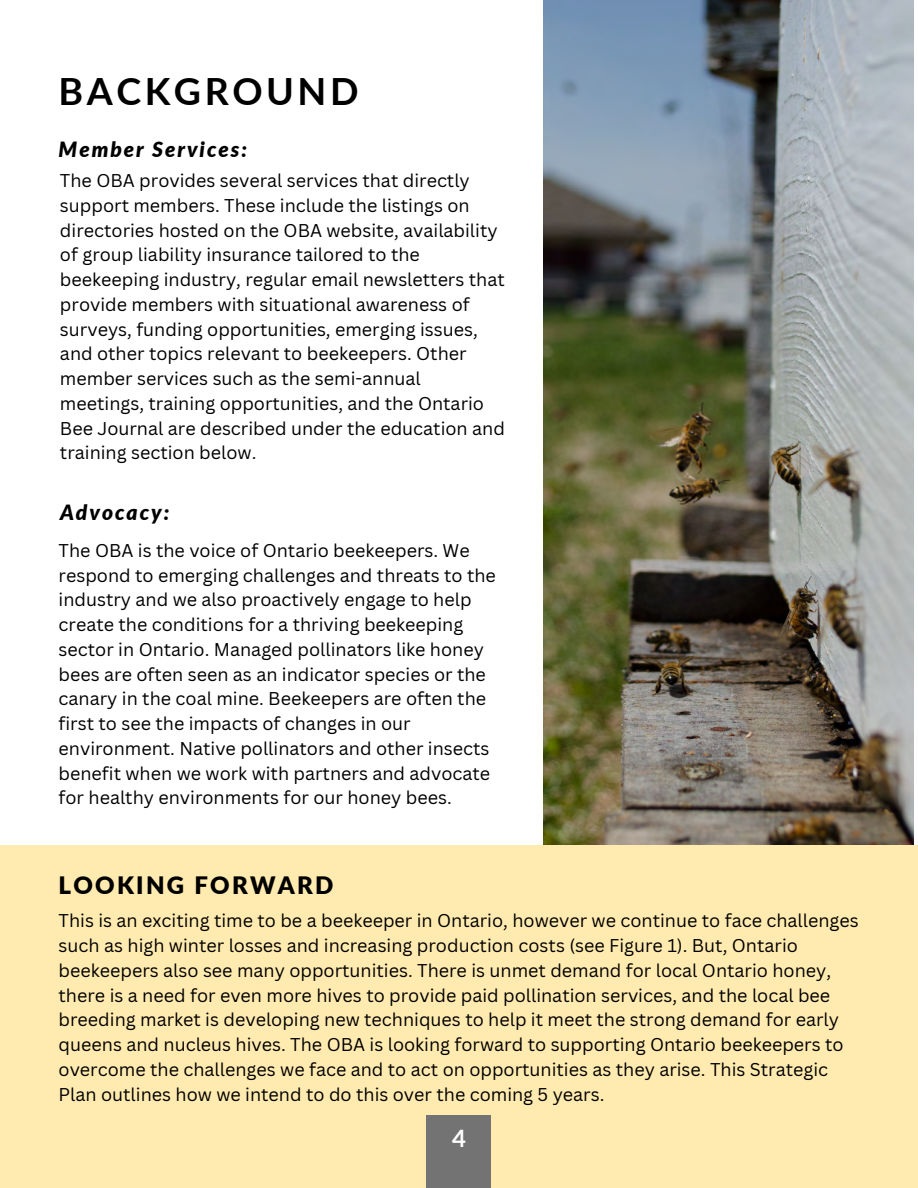
<style>
.page{position:relative;width:918px;height:1188px;background:#fff}
.page>*{position:absolute;margin:0;border:0;box-sizing:border-box;transform-origin:0 0}
.t1{font:700 37.5px "Lato";letter-spacing:.095em;color:#000}
.t2{font:900 24px "Lato";letter-spacing:.095em;color:#000}
.t3{font:700 24px "Lato";color:#fff}
.t4{font:italic 900 21px "Lato";letter-spacing:.095em;color:#000}
.t5{font:18px/24.8px "Canva Sans";color:#000}
</style>
<div class="page">
<img style="left:543px;top:0;width:371px;height:845px">
<div style="left:0;top:845px;width:918px;height:343px;background:#ffebaf"></div>
<div style="left:427px;top:1115px;width:64px;height:73px;background:#737373"></div>
<h1 class="t1" style="left:59px;top:68px;width:301px">BACKGROUND</h1>
<p class="t4" style="left:59px;top:137px;width:190px">Member Services:</p>
<p class="t5" style="left:60px;top:168px;width:446px">The OBA provides several services that directly support members. These include the listings on directories hosted on the OBA website, availability of group liability insurance tailored to the beekeeping industry, regular email newsletters that provide members with situational awareness of surveys, funding opportunities, emerging issues, and other topics relevant to beekeepers. Other member services such as the semi-annual meetings, training opportunities, and the Ontario Bee Journal are described under the education and training section below.</p>
<p class="t4" style="left:60px;top:500px;width:111px">Advocacy:</p>
<p class="t5" style="left:59px;top:537px;width:439px">The OBA is the voice of Ontario beekeepers. We respond to emerging challenges and threats to the industry and we also proactively engage to help create the conditions for a thriving beekeeping sector in Ontario. Managed pollinators like honey bees are often seen as an indicator species or the canary in the coal mine. Beekeepers are often the first to see the impacts of changes in our environment. Native pollinators and other insects benefit when we work with partners and advocate for healthy environments for our honey bees.</p>
<h2 class="t2" style="left:59px;top:870px;width:276px">LOOKING FORWARD</h2>
<p class="t5" style="left:59px;top:908px;width:802px">This is an exciting time to be a beekeeper in Ontario, however we continue to face challenges such as high winter losses and increasing production costs (see Figure 1). But, Ontario beekeepers also see many opportunities. There is unmet demand for local Ontario honey, there is a need for even more hives to provide paid pollination services, and the local bee breeding market is developing new techniques to help it meet the strong demand for early queens and nucleus hives. The OBA is looking forward to supporting Ontario beekeepers to overcome the challenges we face and to act on opportunities as they arise. This Strategic Plan outlines how we intend to do this over the coming 5 years.</p>
<h2 class="t3" style="left:452px;top:1123px;width:15px">4</h2>
</div>
